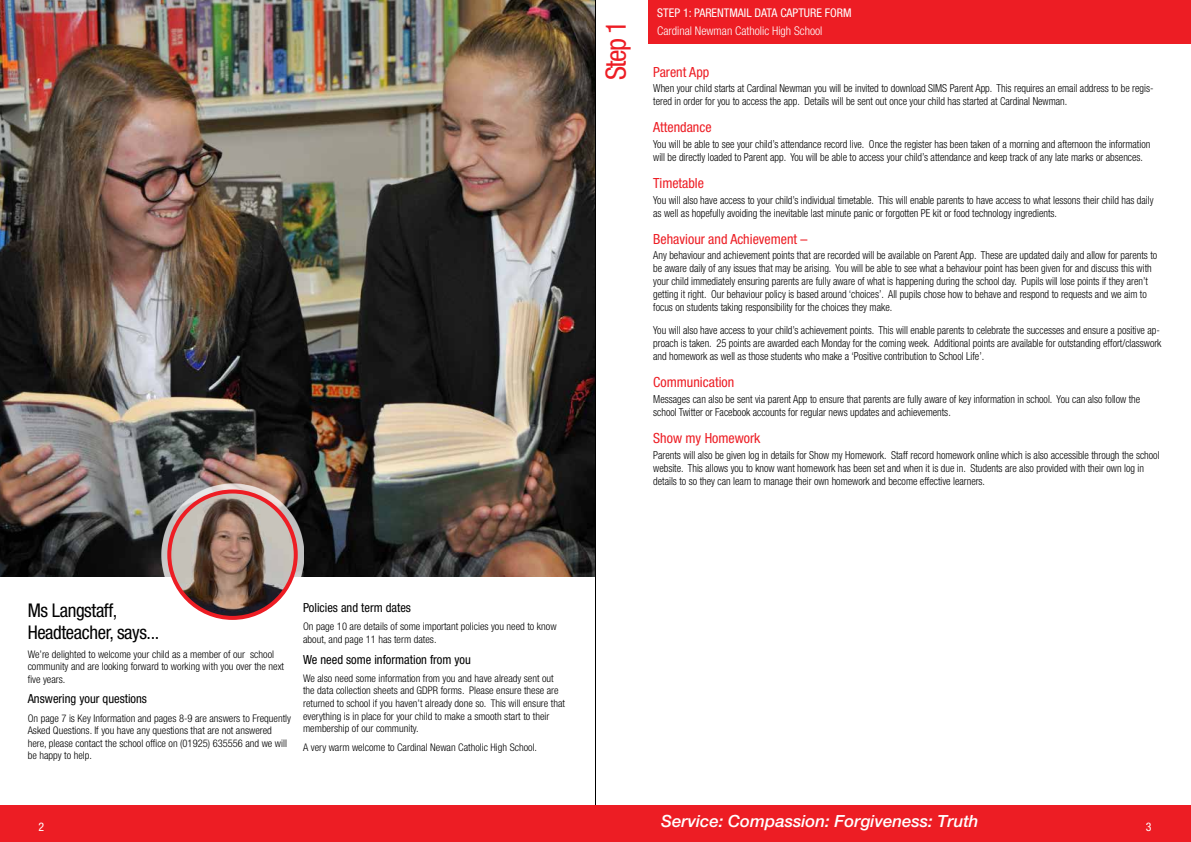
<style>
.page{position:relative;width:1191px;height:842px;background:#fff}
.page>*{position:absolute;margin:0;border:0;box-sizing:border-box;transform-origin:0 0}
.t1{font:condensed 28px "Helvetica Neue LT Pro";color:#ed1d24}
.t2{font:condensed 18.9px/22.7px "Helvetica Neue LT Pro";letter-spacing:-.02em;color:#000}
.t3{font:italic 500 16.8px "Helvetica Neue LT Pro";color:#fff}
.t4{font:condensed 14px "Helvetica Neue LT Pro";color:#ed1d24}
.t5{font:condensed 12.5px "Helvetica Neue LT Pro";color:#000}
.t6{font:300 condensed 12px "Helvetica Neue LT Pro";color:#fff}
.t7{font:condensed 12px "Helvetica Neue LT Pro";color:#fff}
.t8{font:condensed 11.9px "Helvetica Neue LT Pro";color:#fff}
.t9{font:300 condensed 11px/13px "Helvetica Neue LT Pro";color:#000;scale:.94 1}
.t10{font:300 condensed 10.5px/12.6px "Helvetica Neue LT Pro";color:#000}
</style>
<div class="page">
<img style="left:0;top:0;width:595px;height:576px">
<div style="left:161px;top:483px;width:143px;height:143px;background:#fff;opacity:.75"></div>
<img style="left:169px;top:491px;width:127px;height:127px;border-radius:63px">
<div style="left:167px;top:489px;width:131px;height:131px;border:4px solid #ed1d24;border-radius:50%"></div>
<div style="left:648px;top:0;width:543px;height:44px;background:#ed1d24"></div>
<hr style="left:595px;top:0;width:1px;height:842px;background:#000">
<div style="left:589px;top:805px;width:602px;height:37px;background:#ed1d24"></div>
<div style="left:0;top:805px;width:602px;height:37px;background:#ed1d24"></div>
<h1 class="t1" style="left:599px;top:80px;width:61px;rotate:-90deg">Step 1</h1>
<p class="t7" style="left:657px;top:6px;width:196px">STEP 1: PARENTMAIL DATA CAPTURE FORM</p>
<p class="t6" style="left:657px;top:23px;width:167px">Cardinal Newman Catholic High School</p>
<p class="t4" style="left:653px;top:64px;width:58px">Parent App</p>
<p class="t9" style="left:653px;top:82px;width:534px">When your child starts at Cardinal Newman you will be invited to download SIMS Parent App. This requires an email address to be regis&shy;tered in order for you to access the app. Details will be sent out once your child has started at Cardinal Newman.</p>
<p class="t4" style="left:653px;top:119px;width:60px">Attendance</p>
<p class="t9" style="left:653px;top:138px;width:530px">You will be able to see your child’s attendance record live. Once the register has been taken of a morning and afternoon the information will be directly loaded to Parent app. You will be able to access your child’s attendance and keep track of any late marks or absences.</p>
<p class="t4" style="left:653px;top:175px;width:52px">Timetable</p>
<p class="t9" style="left:653px;top:193px;width:534px">You will also have access to your child’s individual timetable. This will enable parents to have access to what lessons their child has daily as well as hopefully avoiding the inevitable last minute panic or forgotten PE kit or food technology ingredients.</p>
<p class="t4" style="left:653px;top:230px;width:156px">Behaviour and Achievement –</p>
<p class="t9" style="left:653px;top:249px;width:538px">Any behaviour and achievement points that are recorded will be available on Parent App. These are updated daily and allow for parents to be aware daily of any issues that may be arising. You will be able to see what a behaviour point has been given for and discuss this with your child immediately ensuring parents are fully aware of what is happening during the school day. Pupils will lose points if they aren’t getting it right. Our behaviour policy is based around ‘choices’. All pupils chose how to behave and respond to requests and we aim to focus on students taking responsibility for the choices they make.</p>
<p class="t9" style="left:653px;top:324px;width:542px">You will also have access to your child’s achievement points. This will enable parents to celebrate the successes and ensure a positive ap&shy;proach is taken. 25 points are awarded each Monday for the coming week. Additional points are available for outstanding effort/classwork and homework as well as those students who make a ‘Positive contribution to School Life’.</p>
<p class="t4" style="left:653px;top:374px;width:83px">Communication</p>
<p class="t9" style="left:653px;top:393px;width:519px">Messages can also be sent via parent App to ensure that parents are fully aware of key information in school. You can also follow the school Twitter or Facebook accounts for regular news updates and achievements.</p>
<p class="t4" style="left:653px;top:430px;width:109px">Show my Homework</p>
<p class="t9" style="left:653px;top:448px;width:540px">Parents will also be given log in details for Show my Homework. Staff record homework online which is also accessible through the school website. This allows you to know want homework has been set and when it is due in. Students are also provided with their own log in details to so they can learn to manage their own homework and become effective learners.</p>
<h2 class="t2" style="left:28px;top:598px;width:133px">Ms Langstaff,<br>Headteacher, says...</h2>
<p class="t10" style="left:28px;top:647px;width:258px">We’re delighted to welcome your child as a member of our school community and are looking forward to working with you over the next five years.</p>
<p class="t5" style="left:28px;top:692px;width:121px">Answering your questions</p>
<p class="t10" style="left:28px;top:711px;width:265px">On page 7 is Key Information and pages 8-9 are answers to Frequently Asked Questions. If you have any questions that are not answered here, please contact the school office on (01925) 635556 and we will be happy to help.</p>
<p class="t5" style="left:303px;top:600px;width:109px">Policies and term dates</p>
<p class="t10" style="left:303px;top:620px;width:255px">On page 10 are details of some important policies you need to know about, and page 11 has term dates.</p>
<p class="t5" style="left:303px;top:652px;width:169px">We need some information from you</p>
<p class="t10" style="left:303px;top:672px;width:263px">We also need some information from you and have already sent out the data collection sheets and GDPR forms. Please ensure these are returned to school if you haven’t already done so. This will ensure that everything is in place for your child to make a smooth start to their membership of our community.</p>
<p class="t10" style="left:303px;top:740px;width:235px">A very warm welcome to Cardinal Newan Catholic High School.</p>
<p class="t8" style="left:38px;top:820px;width:7px">2</p>
<h3 class="t3" style="left:661px;top:811px;width:319px">Service: Compassion: Forgiveness: Truth</h3>
<p class="t8" style="left:1145px;top:820px;width:7px">3</p>
</div>
